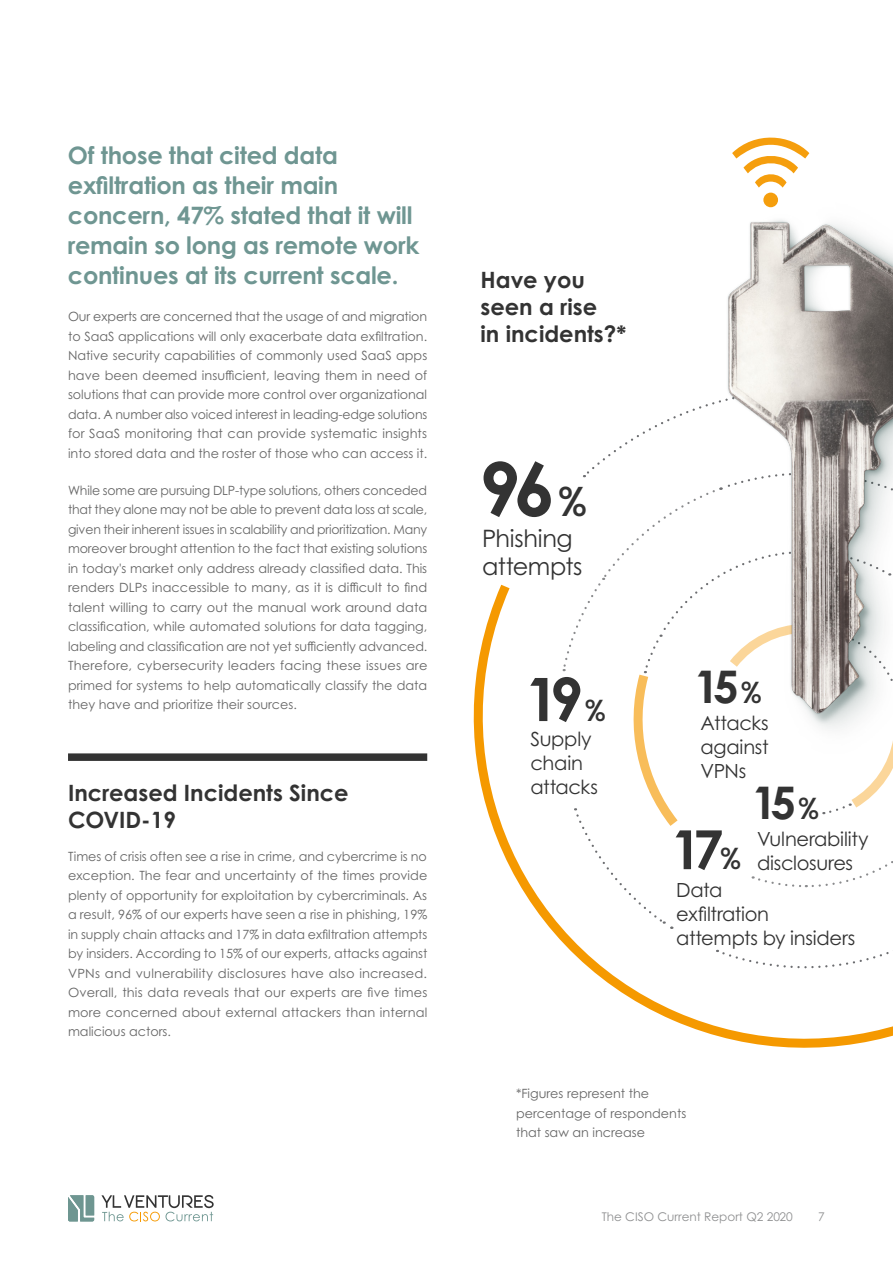
<style>
.page{position:relative;width:893px;height:1263px;background:#fff}
.page>*{position:absolute;margin:0;border:0;box-sizing:border-box;transform-origin:0 0}
.t1{font:700 74.1px "Century Gothic Pro";color:#333}
.t2{font:700 60px "Century Gothic Pro";color:#333}
.t3{font:700 54px "Century Gothic Pro";color:#333}
.t4{font:700 45px "Century Gothic Pro";color:#333}
.t5{font:700 24px/30px "Century Gothic Pro";letter-spacing:-.01em;color:#6f9692}
.t6{font:24px/28.5px "Century Gothic Pro";letter-spacing:-.015em;color:#333}
.t7{font:700 22.5px/27px "Century Gothic Pro";color:#333}
.t8{font:19.5px/24px "Century Gothic Pro";letter-spacing:-.015em;color:#333}
.t9{font:12.75px/19.5px "Century Gothic Pro";color:#666;text-align:justify}
.t10{font:12px "Century Gothic Pro";color:#8f9091}
.s1{font-family:"Poppins";font-weight:500;font-size:41.25px}
.s2{font-family:"Poppins";font-weight:500;font-size:30px}
</style>
<div class="page">
<svg style="left:68px;top:1195px;width:26px;height:26px"></svg>
<svg style="left:101px;top:1195px;width:113px;height:26px"></svg>
<div style="left:68px;top:753px;width:359px;height:8px;background:#333"></div>
<svg style="left:473px;top:584px;width:420px;height:464px"></svg>
<svg style="left:562px;top:446px;width:331px;height:543px"></svg>
<img style="left:624px;top:192px;width:269px;height:573px">
<svg style="left:732px;top:137px;width:77px;height:51px"></svg>
<div style="left:763px;top:193px;width:15px;height:14px;background:#f59e0d;border-radius:50%"></div>
<h3 class="t5" style="left:68px;top:140px;width:353px">Of those that cited data exfiltration as their main concern, 47% stated that it will remain so long as remote work continues at its current scale.</h3>
<p class="t9" style="left:68px;top:307px;width:361px">Our experts are concerned that the usage of and migration to SaaS applications will only exacerbate data exfiltration.<br>Native security capabilities of commonly used SaaS apps have been deemed insufficient, leaving them in need of solutions that can provide more control over organizational data A. number also voiced interest in leading-edge solutions for SaaS monitoring that can provide systematic insights into stored data and the roster of those who can access .i t</p>
<p class="t9" style="left:68px;top:480px;width:361px">While some are pursuing DLP-type solutions, others conceded that they alone may not be able to prevent data loss at scale, given their inherent issues in scalability and prioritization. Many moreover brought attention to the fact that existing solutions in today s' market only address already classified data. This renders DLPs inaccessible to many, as isit difficult to find talent willing to carry out the manual work around data classification, while automated solutions for data tagging, labeling and classification are not yet sufficiently advanced.<br>Therefore, cybersecurity leaders facing these issues are primed for systems to help automatically classify the data they have and prioritize their sources.</p>
<h3 class="t7" style="left:68px;top:779px;width:282px">Increased Incidents Since<br>COVID-19</h3>
<p class="t9" style="left:68px;top:846px;width:361px">Times of crisis often see a rise in crime, and cybercrime is no exception. The fear and uncertainty of the times provide plenty of opportunity for exploitation by cybercriminals. As a result, 96% of our experts have seen a rise in phishing, 19% in supply chain attacks and 17% in data exfiltration attempts by insiders. According to 15% of our experts, attacks against VPNs and vulnerability disclosures have also increased.<br>Overall, this data reveals that our experts are five times more concerned about external attackers than internal malicious actors.</p>
<h3 class="t7" style="left:480px;top:266px;width:147px">Have you seen a rise<br>in incidents *?</h3>
<h1 class="t1" style="left:479px;top:443px;width:109px">96<span class="s1">%</span></h1>
<h3 class="t6" style="left:482px;top:523px;width:102px">Phishing attempts</h3>
<h2 class="t2" style="left:525px;top:662px;width:82px">19<span class="s2">%</span></h2>
<h3 class="t8" style="left:530px;top:727px;width:69px">Supply chain attacks</h3>
<h3 class="t4" style="left:694px;top:659px;width:69px">15<span class="s2">%</span></h3>
<h3 class="t8" style="left:701px;top:711px;width:70px;text-align:justify">Attacks against VPNs</h3>
<h3 class="t3" style="left:671px;top:816px;width:72px">17<span class="s2">%</span></h3>
<h3 class="t4" style="left:752px;top:774px;width:69px">15<span class="s2">%</span></h3>
<h3 class="t8" style="left:757px;top:826px;width:113px">Vulnerability disclosures</h3>
<h3 class="t8" style="left:676px;top:877px;width:181px">Data<br>exfiltration attempts by insiders</h3>
<p class="t9" style="left:516px;top:1083px;width:172px;text-align:left">*Figures represent the percentage of respondents that saw an increase</p>
<p class="t10" style="left:602px;top:1209px;width:193px">The CISO Current Report Q2 2020</p>
<p class="t10" style="left:818px;top:1209px;width:8px">7</p>
</div>
